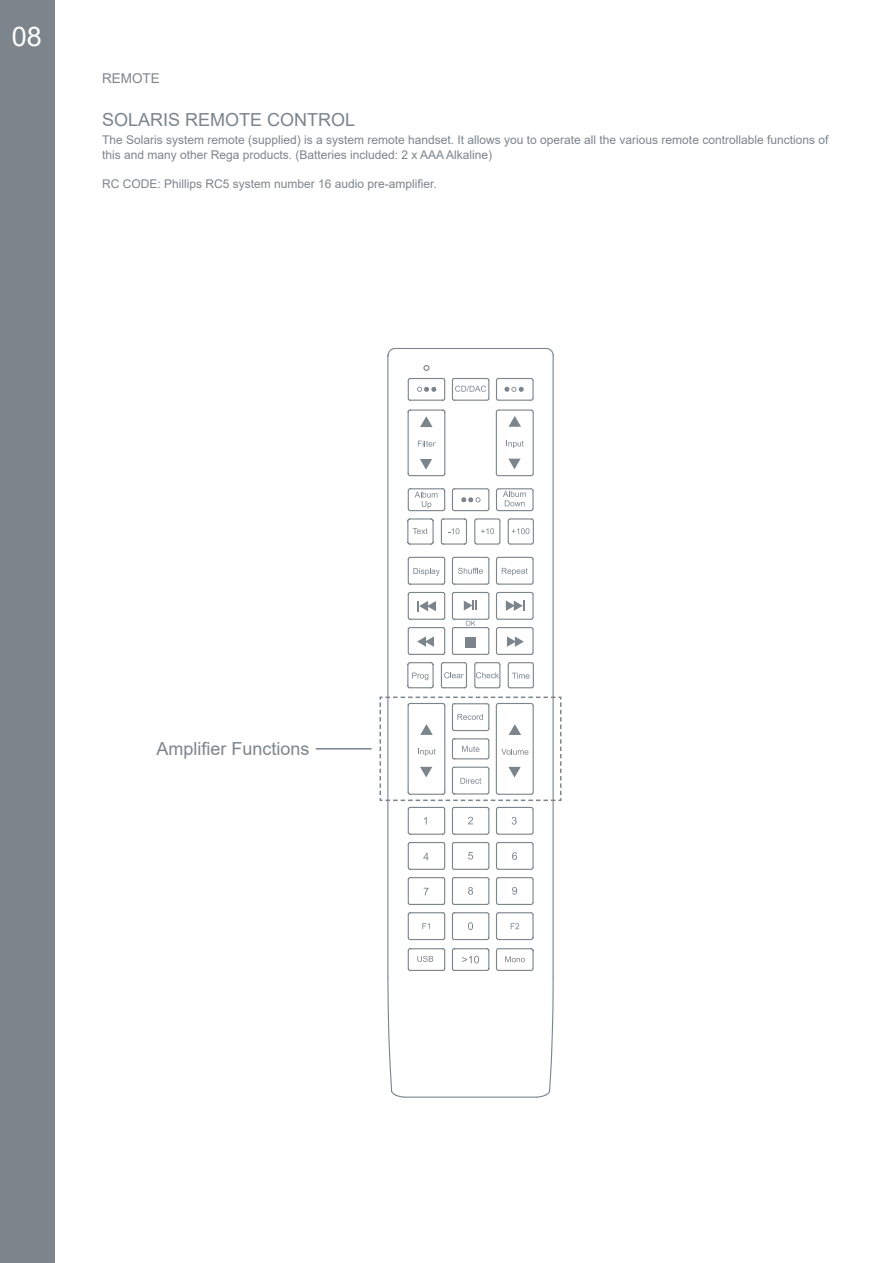
<style>
.page{position:relative;width:893px;height:1263px;background:#fff}
.page>*{position:absolute;margin:0;border:0;box-sizing:border-box;transform-origin:0 0}
.t1{font:27px "Arial";color:#fff}
.t2{font:18px "Arial";color:#7c858c}
.t3{font:13.5px "Arial";color:#7c858c}
.t4{font:12px/14.4px "Arial";color:#7c858c}
</style>
<div class="page">
<div style="left:0;top:0;width:54px;height:1263px;background:#7c858c"></div>
<svg style="left:387px;top:348px;width:167px;height:750px"></svg>
<svg style="left:412px;top:672px;width:16px;height:8px"></svg>
<svg style="left:413px;top:568px;width:26px;height:8px"></svg>
<svg style="left:502px;top:568px;width:26px;height:7px"></svg>
<div style="left:466px;top:637px;width:10px;height:10px;background:#7c858c"></div>
<svg style="left:464px;top:600px;width:13px;height:11px"></svg>
<svg style="left:506px;top:600px;width:18px;height:11px"></svg>
<svg style="left:507px;top:636px;width:17px;height:11px"></svg>
<svg style="left:417px;top:601px;width:19px;height:10px"></svg>
<svg style="left:417px;top:636px;width:17px;height:11px"></svg>
<svg style="left:466px;top:621px;width:10px;height:5px"></svg>
<svg style="left:508px;top:416px;width:13px;height:11px"></svg>
<svg style="left:508px;top:459px;width:13px;height:10px"></svg>
<svg style="left:506px;top:440px;width:18px;height:8px"></svg>
<svg style="left:418px;top:441px;width:18px;height:6px"></svg>
<svg style="left:420px;top:416px;width:13px;height:11px"></svg>
<svg style="left:420px;top:459px;width:12px;height:11px"></svg>
<svg style="left:413px;top:528px;width:15px;height:6px"></svg>
<svg style="left:444px;top:672px;width:20px;height:6px"></svg>
<svg style="left:476px;top:672px;width:23px;height:6px"></svg>
<svg style="left:512px;top:673px;width:17px;height:6px"></svg>
<svg style="left:458px;top:568px;width:25px;height:6px"></svg>
<svg style="left:448px;top:528px;width:11px;height:6px"></svg>
<svg style="left:481px;top:528px;width:13px;height:6px"></svg>
<svg style="left:512px;top:528px;width:17px;height:6px"></svg>
<svg style="left:503px;top:491px;width:23px;height:15px"></svg>
<svg style="left:415px;top:492px;width:22px;height:17px"></svg>
<svg style="left:455px;top:386px;width:31px;height:6px"></svg>
<svg style="left:424px;top:817px;width:3px;height:7px"></svg>
<svg style="left:468px;top:817px;width:5px;height:7px"></svg>
<svg style="left:512px;top:817px;width:5px;height:8px"></svg>
<svg style="left:423px;top:853px;width:6px;height:7px"></svg>
<svg style="left:468px;top:852px;width:5px;height:8px"></svg>
<svg style="left:512px;top:852px;width:5px;height:8px"></svg>
<svg style="left:424px;top:888px;width:5px;height:7px"></svg>
<svg style="left:468px;top:887px;width:5px;height:8px"></svg>
<svg style="left:512px;top:887px;width:5px;height:8px"></svg>
<svg style="left:468px;top:922px;width:5px;height:8px"></svg>
<svg style="left:462px;top:956px;width:17px;height:7px"></svg>
<svg style="left:417px;top:956px;width:16px;height:6px"></svg>
<svg style="left:495px;top:947px;width:30px;height:15px"></svg>
<svg style="left:511px;top:923px;width:8px;height:6px"></svg>
<svg style="left:422px;top:923px;width:8px;height:6px"></svg>
<svg style="left:461px;top:497px;width:19px;height:5px"></svg>
<svg style="left:417px;top:387px;width:19px;height:5px"></svg>
<svg style="left:504px;top:387px;width:20px;height:5px"></svg>
<svg style="left:379px;top:696px;width:183px;height:106px"></svg>
<hr style="left:316px;top:748px;width:56px;height:1px;background:#7c858c">
<h1 class="t1" style="left:12px;top:18px;width:32px">08</h1>
<p class="t3" style="left:102px;top:69px;width:59px">REMOTE</p>
<h2 class="t2" style="left:102px;top:107px;width:255px">SOLARIS REMOTE CONTROL</h2>
<p class="t4" style="left:102px;top:133px;width:728px">The Solaris system remote (supplied) is a system remote handset. It allows you to operate all the various remote controllable functions of this and many other Rega products. (Batteries included: 2 x AAA Alkaline)</p>
<p class="t4" style="left:102px;top:176px;width:336px">RC CODE: Phillips RC5 system number 16 audio pre-amplifier.</p>
<h2 class="t2" style="left:156px;top:736px;width:155px">Amplifier Functions</h2>
</div>
